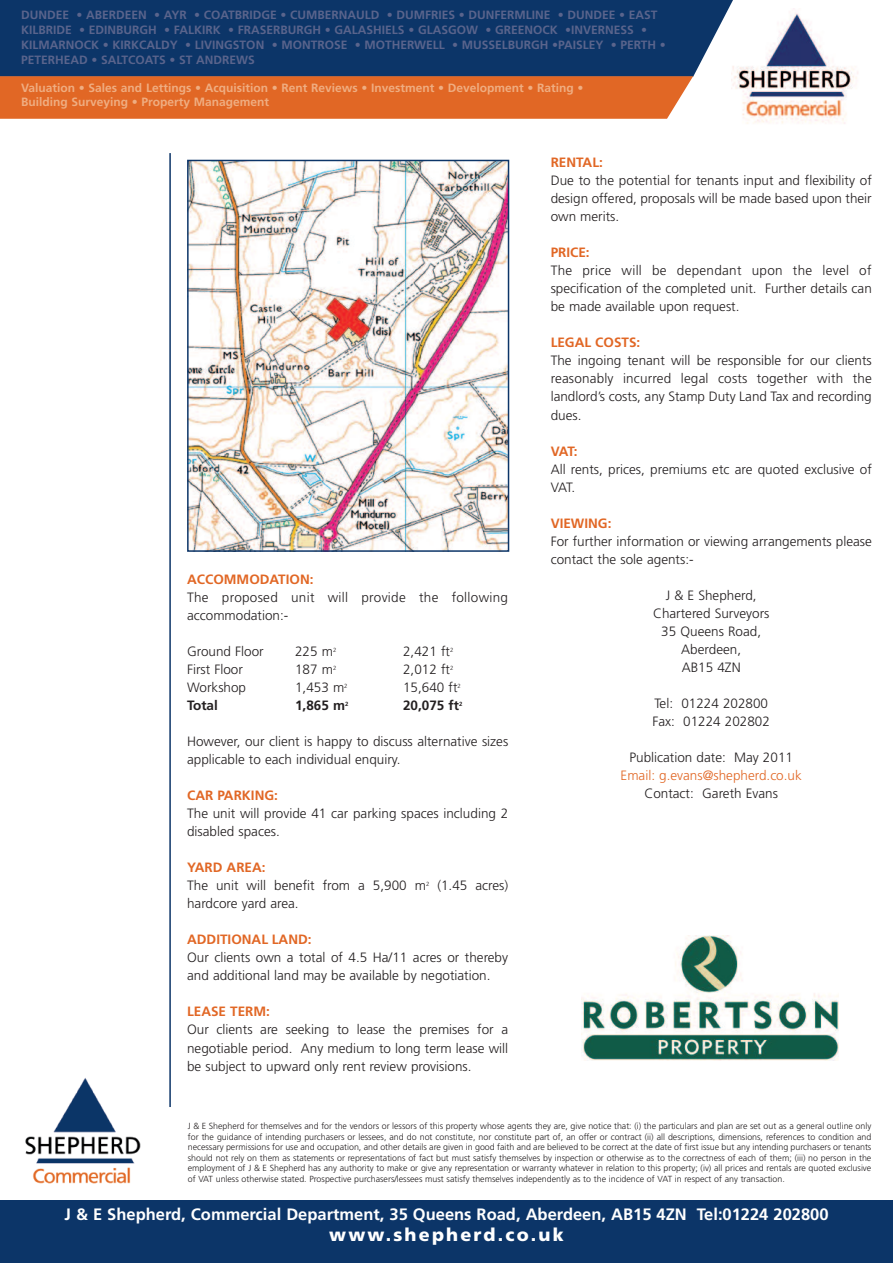
<style>
.page{position:relative;width:893px;height:1263px;background:#fff}
.page>*{position:absolute;margin:0;border:0;box-sizing:border-box;transform-origin:0 0}
.t1{font:900 18px "Frutiger";letter-spacing:.12em;color:#fff}
.t2{font:700 16.5px "Frutiger";color:#fff}
.t3{font:300 13.5px/18px "Frutiger";color:#231f20}
.t4{font:700 13.5px "Frutiger";color:#e16725}
.t5{font:300 13.5px/18px "Frutiger";letter-spacing:.02em;color:#231f20}
.t6{font:300 13.5px "Frutiger";color:#e16725}
.t7{font:700 13.5px "Frutiger";color:#231f20}
.t8{font:700 12px/15px "Frutiger";color:#5a648c}
.t9{font:700 12px/14.4px "Frutiger";color:#efad81}
.t10{font:300 8.85px/10.5px "Frutiger";color:#231f20;text-align:justify}
.t11{font:300 6px "Frutiger";color:#231f20}
.t12{font:700 6px "Frutiger";color:#231f20}
</style>
<div class="page">
<img style="left:731px;top:8px;width:127px;height:116px">
<div style="left:0;top:0;width:740px;height:77px;background:#0c3568"></div>
<div style="left:0;top:76px;width:693px;height:43px;background:#e16725"></div>
<img style="left:25px;top:1078px;width:116px;height:106px">
<hr style="left:169px;top:153px;width:2px;height:954px;background:#0c3568">
<div style="left:0;top:1200px;width:893px;height:63px;background:#0c3568"></div>
<img style="left:190px;top:163px;width:316px;height:386px">
<div style="left:187px;top:160px;width:322px;height:392px;border:2px solid #0c3568"></div>
<img style="left:581px;top:935px;width:258px;height:126px">
<p class="t8" style="left:21px;top:9px;width:646px">DUNDEE • ABERDEEN • AYR • COATBRIDGE • CUMBERNAULD • DUMFRIES • DUNFERMLINE • DUNDEE • EAST KILBRIDE • EDINBURGH • FALKIRK • FRASERBURGH • GALASHIELS • GLASGOW • GREENOCK •INVERNESS • KILMARNOCK • KIRKCALDY • LIVINGSTON • MONTROSE • MOTHERWELL • MUSSELBURGH •PAISLEY • PERTH • PETERHEAD • SALTCOATS • ST ANDREWS</p>
<p class="t9" style="left:21px;top:81px;width:564px">Valuation • Sales and Lettings • Acquisition • Rent Reviews • Investment • Development • Rating •<br>Building Surveying • Property Management</p>
<p class="t4" style="left:187px;top:574px;width:128px">ACCOMMODATION:</p>
<p class="t5" style="left:187px;top:590px;width:322px">The proposed unit will provide the following accommodation:-</p>
<p class="t3" style="left:187px;top:644px;width:78px">Ground Floor</p>
<p class="t3" style="left:295px;top:644px;width:39px">225 m</p>
<p class="t11" style="left:333px;top:647px;width:5px">2</p>
<p class="t3" style="left:403px;top:644px;width:48px">2,421 ft</p>
<p class="t11" style="left:450px;top:647px;width:5px">2</p>
<p class="t3" style="left:187px;top:662px;width:57px">First Floor</p>
<p class="t3" style="left:295px;top:662px;width:39px">187 m</p>
<p class="t11" style="left:333px;top:665px;width:5px">2</p>
<p class="t3" style="left:403px;top:662px;width:48px">2,012 ft</p>
<p class="t11" style="left:450px;top:665px;width:5px">2</p>
<p class="t3" style="left:187px;top:680px;width:61px">Workshop</p>
<p class="t3" style="left:295px;top:680px;width:51px">1,453 m</p>
<p class="t11" style="left:344px;top:683px;width:5px">2</p>
<p class="t3" style="left:403px;top:680px;width:56px">15,640 ft</p>
<p class="t11" style="left:457px;top:683px;width:5px">2</p>
<p class="t7" style="left:187px;top:700px;width:32px">Total</p>
<p class="t7" style="left:295px;top:700px;width:51px">1,865 m</p>
<p class="t12" style="left:345px;top:701px;width:5px">2</p>
<p class="t7" style="left:403px;top:700px;width:57px">20,075 ft</p>
<p class="t12" style="left:459px;top:701px;width:5px">2</p>
<p class="t3" style="left:187px;top:734px;width:323px">However, our client is happy to discuss alternative sizes applicable to each individual enquiry.</p>
<p class="t4" style="left:187px;top:790px;width:92px">CAR PARKING:</p>
<p class="t3" style="left:187px;top:806px;width:323px">The unit will provide 41 car parking spaces including 2 disabled spaces.</p>
<p class="t4" style="left:187px;top:862px;width:80px">YARD AREA:</p>
<p class="t3" style="left:187px;top:878px;width:240px">The unit will benefit from a 5,900 m</p>
<p class="t11" style="left:426px;top:881px;width:5px">2</p>
<p class="t3" style="left:437px;top:878px;width:72px">(1.45 acres)</p>
<p class="t3" style="left:187px;top:896px;width:113px">hardcore yard area.</p>
<p class="t4" style="left:187px;top:934px;width:126px">ADDITIONAL LAND:</p>
<p class="t3" style="left:187px;top:950px;width:323px">Our clients own a total of 4.5 Ha/11 acres or thereby and additional land may be available by negotiation.</p>
<p class="t4" style="left:187px;top:1006px;width:84px">LEASE TERM:</p>
<p class="t3" style="left:187px;top:1022px;width:323px;text-align:justify">Our clients are seeking to lease the premises for a negotiable period. Any medium to long term lease will be subject to upward only rent review provisions.</p>
<p class="t4" style="left:551px;top:157px;width:54px">RENTAL:</p>
<p class="t3" style="left:551px;top:173px;width:323px;text-align:justify">Due to the potential for tenants input and flexibility of design offered, proposals will be made based upon their own merits.</p>
<p class="t4" style="left:551px;top:247px;width:41px">PRICE:</p>
<p class="t3" style="left:551px;top:263px;width:323px;text-align:justify">The price will be dependant upon the level of specification of the completed unit. Further details can be made available upon request.</p>
<p class="t4" style="left:551px;top:337px;width:91px">LEGAL COSTS:</p>
<p class="t3" style="left:551px;top:353px;width:323px;text-align:justify">The ingoing tenant will be responsible for our clients reasonably incurred legal costs together with the landlord’s costs, any Stamp Duty Land Tax and recording dues.</p>
<p class="t4" style="left:551px;top:445px;width:28px">VAT:</p>
<p class="t3" style="left:551px;top:461px;width:323px">All rents, prices, premiums etc are quoted exclusive of<br>VAT.</p>
<p class="t4" style="left:551px;top:517px;width:62px">VIEWING:</p>
<p class="t3" style="left:551px;top:533px;width:323px">For further information or viewing arrangements please contact the sole agents:-</p>
<p class="t3" style="left:653px;top:587px;width:118px;text-align:center">J &amp; E Shepherd,<br>Chartered Surveyors<br>35 Queens Road,<br>Aberdeen,<br>AB15 4ZN</p>
<p class="t3" style="left:652px;top:695px;width:119px">Tel: 01224 202800<br>Fax: 01224 202802</p>
<p class="t3" style="left:629px;top:749px;width:165px">Publication date: May 2011</p>
<p class="t6" style="left:621px;top:769px;width:183px">Email: g.evans@shepherd.co.uk</p>
<p class="t3" style="left:644px;top:785px;width:135px">Contact: Gareth Evans</p>
<p class="t10" style="left:188px;top:1122px;width:685px">J &amp; E Shepherd for themselves and for the vendors or lessors of this property whose agents they are, give notice that: (i) the particulars and plan are set out as a general outline only for the guidance of intending purchasers or lessees, and do not constitute, nor constitute part of, an offer or contract (ii) all descriptions, dimensions, references to condition and necessary permissions for use and occupation, and other details are given in good faith and are believed to be correct at the date of first issue but any intending purchasers or tenants should not rely on them as statements or representations of fact but must satisfy themselves by inspection or otherwise as to the correctness of each of them; (iii) no person in the employment of J &amp; E Shepherd has any authority to make or give any representation or warranty whatever in relation to this property; (iv) all prices and rentals are quoted exclusive of VAT unless otherwise stated. Prospective purchasers/lessees must satisfy themselves independently as to the incidence of VAT in respect of any transaction.</p>
<p class="t2" style="left:65px;top:1208px;width:765px">J &amp; E Shepherd, Commercial Department, 35 Queens Road, Aberdeen, AB15 4ZN Tel:01224 202800</p>
<h1 class="t1" style="left:329px;top:1227px;width:236px">www.shepherd.co.uk</h1>
</div>
